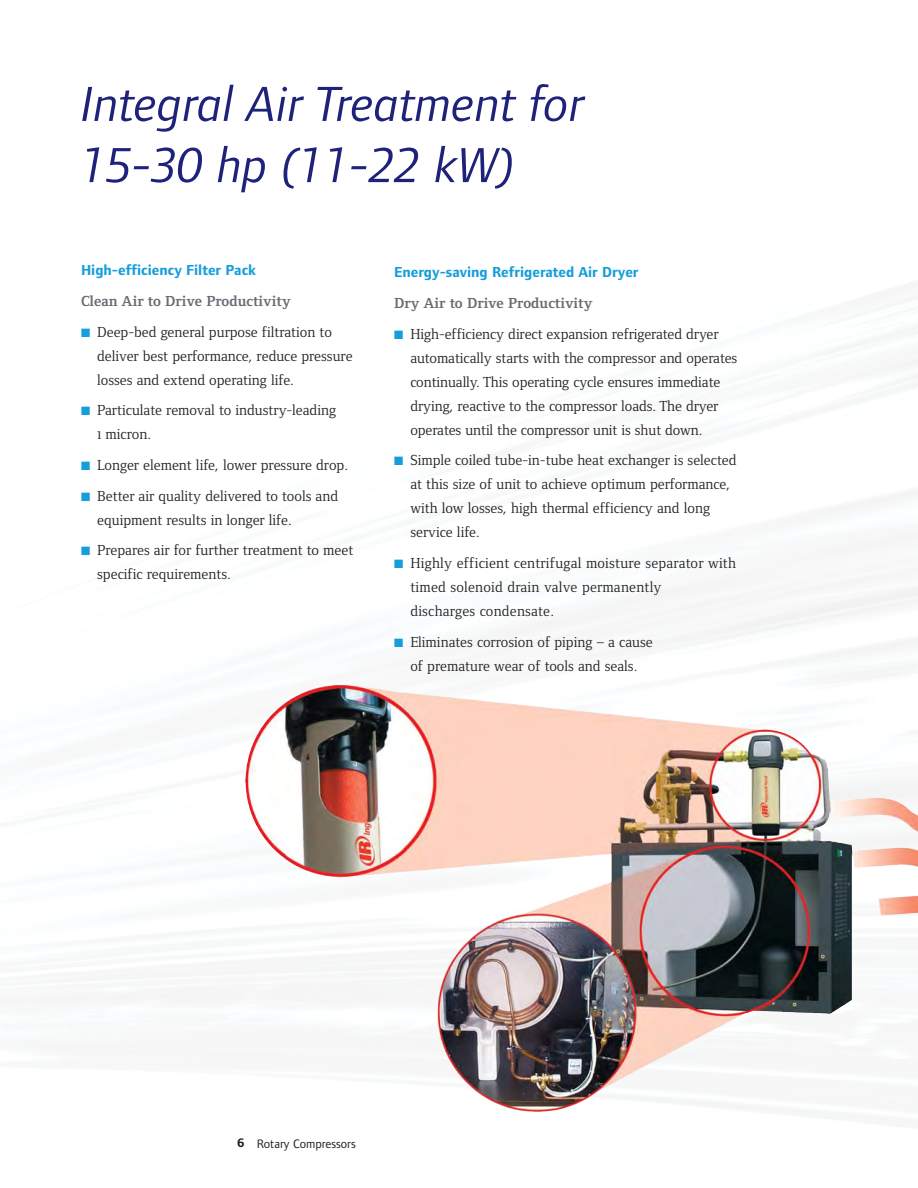
<style>
.page{position:relative;width:918px;height:1188px;background:#fff}
.page>*{position:absolute;margin:0;border:0;box-sizing:border-box;transform-origin:0 0}
.t1{font:italic 51px/61.2px "Foundry Form Sans";color:#1e227a}
.t2{font:15px/24px "Foundry Form Serif Book OSF";color:#231f20}
.t3{font:700 15px "Foundry Form Sans";color:#159eda}
.t4{font:15px "Foundry Form Serif Bold OSF";color:#696b73}
.t5{font:12.75px "Foundry Form Sans";color:#231f20}
.s1{color:#159eda}
.s2{font-weight:700}
</style>
<div class="page">
<img style="left:26px;top:295px;width:892px;height:822px">
<img style="left:422px;top:694px;width:260px;height:27px">
<h1 class="t1" style="left:81px;top:78px;width:505px">Integral Air Treatment for<br>15-30 hp (11-22 kW)</h1>
<p class="t3" style="left:81px;top:265px;width:177px">High-efficiency Filter Pack</p>
<p class="t4" style="left:81px;top:295px;width:211px">Clean Air to Drive Productivity</p>
<p class="t2" style="left:97px;top:321px;width:257px;text-indent:-16px"><span class="s1">■</span> Deep-bed general purpose filtration to deliver best performance, reduce pressure losses and extend operating life.</p>
<p class="t2" style="left:97px;top:400px;width:240px;text-indent:-16px"><span class="s1">■</span> Particulate removal to industry-leading<br>1 micron.</p>
<p class="t2" style="left:81px;top:454px;width:269px"><span class="s1">■</span> Longer element life, lower pressure drop.</p>
<p class="t2" style="left:97px;top:485px;width:242px;text-indent:-16px"><span class="s1">■</span> Better air quality delivered to tools and equipment results in longer life.</p>
<p class="t2" style="left:97px;top:540px;width:258px;text-indent:-16px"><span class="s1">■</span> Prepares air for further treatment to meet specific requirements.</p>
<p class="t3" style="left:394px;top:266px;width:246px">Energy-saving Refrigerated Air Dryer</p>
<p class="t4" style="left:394px;top:297px;width:200px">Dry Air to Drive Productivity</p>
<p class="t2" style="left:410px;top:323px;width:328px;text-indent:-16px"><span class="s1">■</span> High-efficiency direct expansion refrigerated dryer automatically starts with the compressor and operates continually. This operating cycle ensures immediate drying, reactive to the compressor loads. The dryer operates until the compressor unit is shut down.</p>
<p class="t2" style="left:410px;top:450px;width:328px;text-indent:-16px"><span class="s1">■</span> Simple coiled tube-in-tube heat exchanger is selected at this size of unit to achieve optimum performance, with low losses, high thermal efficiency and long service life.</p>
<p class="t2" style="left:410px;top:552px;width:327px;text-indent:-16px"><span class="s1">■</span> Highly efficient centrifugal moisture separator with timed solenoid drain valve permanently<br>discharges condensate.</p>
<p class="t2" style="left:394px;top:631px;width:260px;text-align:center"><span class="s1">■</span> Eliminates corrosion of piping – a cause of premature wear of tools and seals.</p>
<p class="t5" style="left:238px;top:1139px;width:120px"><span class="s2">6</span> Rotary Compressors</p>
</div>
